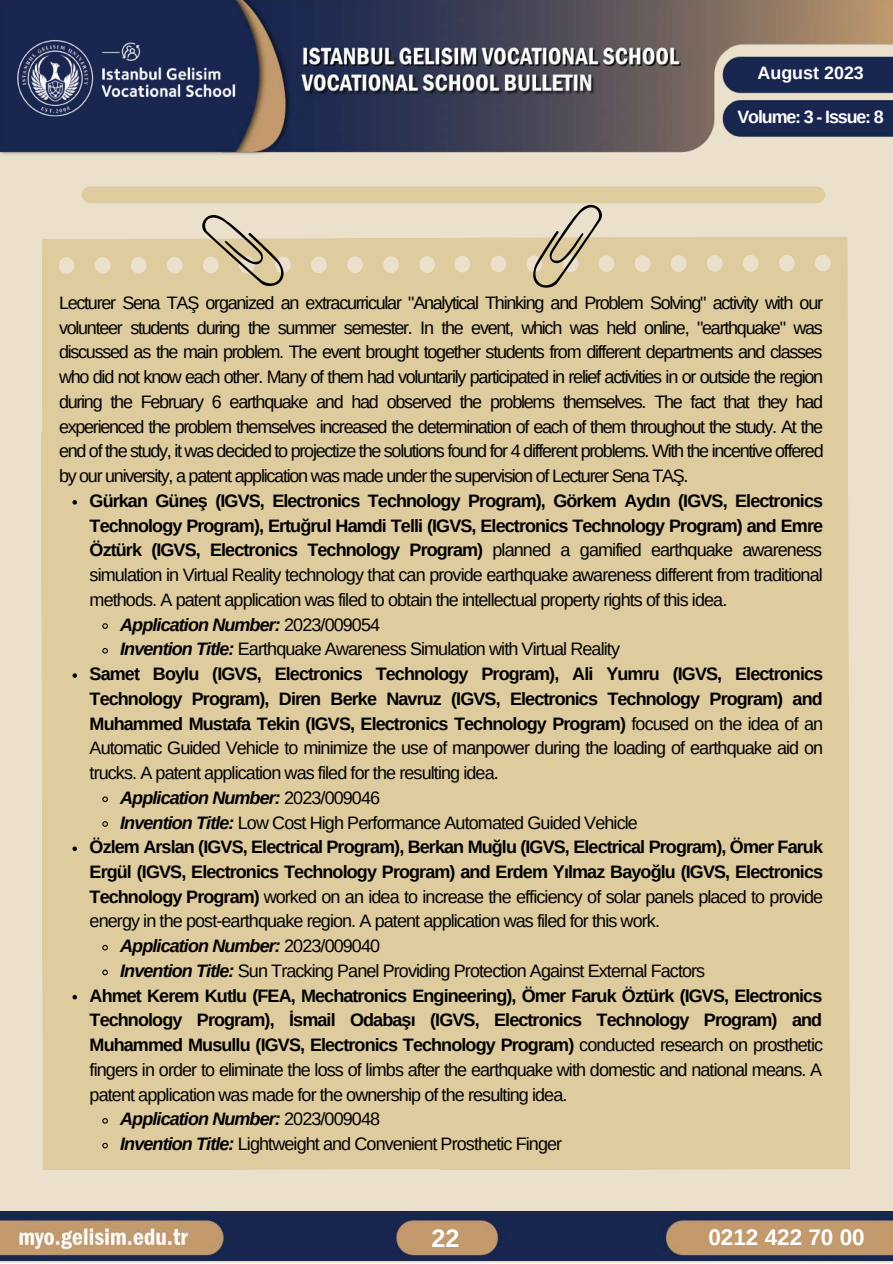
<style>
.page{position:relative;width:893px;height:1264px;background:#fff}
.page>*{position:absolute;margin:0;border:0;box-sizing:border-box;transform-origin:0 0}
.t1{font:700 25.2px "Arimo";color:#fff}
.t2{font:700 22.5px "Arimo";color:#fff}
.t3{font:18px/24.8px "Arimo";letter-spacing:-.05em;color:#000;text-align:justify}
.t4{font:700 18px "Arimo";letter-spacing:-.05em;color:#000}
.t5{font:italic 700 18px "Arimo";letter-spacing:-.05em;color:#000}
.t6{font:700 17.85px "Arimo";letter-spacing:-.065em;color:#fff}
.t7{font:700 17.85px "Arimo";color:#fff}
.s1{font-weight:400}
.s2{font-weight:400;font-style:normal}
.s3{font-weight:700;font-style:italic}
.s4{font-weight:700}
</style>
<div class="page">
<div style="left:0;top:0;width:892px;height:1262px;background:#ebe0cc"></div>
<img style="left:0;top:1211px;width:892px;height:49px">
<div style="left:702px;top:1223px;width:184px;height:29px;background:#c29a6d"></div>
<img style="left:0;top:0;width:892px;height:155px">
<img style="left:1px;top:15px;width:248px;height:130px">
<div style="left:90px;top:186px;width:726px;height:17px;background:#decb9e"></div>
<div style="left:41px;top:432px;width:396px;height:738px;background:#decb9e"></div>
<div style="left:42px;top:238px;width:395px;height:231px;background:#decb9e"></div>
<svg style="left:193px;top:203px;width:102px;height:105px"></svg>
<div style="left:437px;top:468px;width:413px;height:702px;background:#decb9e"></div>
<div style="left:437px;top:237px;width:411px;height:231px;background:#decb9e"></div>
<svg style="left:72px;top:500px;width:5px;height:4px"></svg>
<svg style="left:101px;top:622px;width:8px;height:7px"></svg>
<svg style="left:101px;top:647px;width:8px;height:7px"></svg>
<svg style="left:72px;top:673px;width:5px;height:4px"></svg>
<svg style="left:101px;top:795px;width:8px;height:8px"></svg>
<svg style="left:101px;top:820px;width:8px;height:7px"></svg>
<svg style="left:72px;top:846px;width:5px;height:5px"></svg>
<svg style="left:101px;top:944px;width:8px;height:7px"></svg>
<svg style="left:101px;top:968px;width:8px;height:8px"></svg>
<svg style="left:72px;top:994px;width:5px;height:5px"></svg>
<svg style="left:101px;top:1117px;width:8px;height:7px"></svg>
<svg style="left:101px;top:1141px;width:8px;height:8px"></svg>
<svg style="left:525px;top:203px;width:82px;height:95px"></svg>
<p class="t7" style="left:757px;top:63px;width:108px">August 2023</p>
<p class="t6" style="left:737px;top:106px;width:148px">Volume: 3 - Issue: 8</p>
<p class="t3" style="left:59px;top:290px;width:766px">Lecturer Sena TAŞ organized an extracurricular "Analytical Thinking and Problem Solving" activity with our volunteer students during the summer semester. In the event, which was held online, "earthquake" was discussed as the main problem. The event brought together students from different departments and classes who did not know each other. Many of them had voluntarily participated in relief activities in or outside the region during the February 6 earthquake and had observed the problems themselves. The fact that they had experienced the problem themselves increased the determination of each of them throughout the study. At the end of the study, it was decided to projectize the solutions found for 4 different problems. With the incentive offered by our university, a patent application was made under the supervision of Lecturer Sena TAŞ.</p>
<p class="t4" style="left:90px;top:490px;width:735px">Gürkan Güneş (IGVS, Electronics Technology Program), Görkem Aydın (IGVS, Electronics</p>
<p class="t4" style="left:90px;top:515px;width:735px">Technology Program), Ertuğrul Hamdi Telli (IGVS, Electronics Technology Program) and Emre</p>
<p class="t4" style="left:90px;top:540px;width:734px">Öztürk (IGVS, Electronics Technology Program) <span class="s1">planned a gamified earthquake awareness</span></p>
<p class="t3" style="left:90px;top:562px;width:734px">simulation in Virtual Reality technology that can provide earthquake awareness different from traditional</p>
<p class="t3" style="left:90px;top:587px;width:639px">methods. A patent application was filed to obtain the intellectual property rights of this idea.</p>
<p class="t5" style="left:120px;top:614px;width:261px">Application Number: <span class="s2">2023/009054</span></p>
<p class="t3" style="left:120px;top:636px;width:501px"><span class="s3">Invention Title:</span> Earthquake Awareness Simulation with Virtual Reality</p>
<p class="t4" style="left:90px;top:663px;width:735px">Samet Boylu (IGVS, Electronics Technology Program), Ali Yumru (IGVS, Electronics</p>
<p class="t4" style="left:90px;top:688px;width:734px">Technology Program), Diren Berke Navruz (IGVS, Electronics Technology Program) and</p>
<p class="t4" style="left:90px;top:713px;width:735px">Muhammed Mustafa Tekin (IGVS, Electronics Technology Program) <span class="s1">focused on the idea of an</span></p>
<p class="t3" style="left:90px;top:735px;width:735px">Automatic Guided Vehicle to minimize the use of manpower during the loading of earthquake aid on</p>
<p class="t3" style="left:90px;top:760px;width:410px">trucks. A patent application was filed for the resulting idea.</p>
<p class="t5" style="left:120px;top:787px;width:261px">Application Number: <span class="s2">2023/009046</span></p>
<p class="t3" style="left:120px;top:809px;width:519px"><span class="s3">Invention Title:</span> Low Cost High Performance Automated Guided Vehicle</p>
<p class="t4" style="left:90px;top:837px;width:734px">Özlem Arslan (IGVS, Electrical Program), Berkan Muğlu (IGVS, Electrical Program), Ömer Faruk</p>
<p class="t4" style="left:90px;top:861px;width:735px">Ergül (IGVS, Electronics Technology Program) and Erdem Yılmaz Bayoğlu (IGVS, Electronics</p>
<p class="t3" style="left:90px;top:884px;width:735px"><span class="s4">Technology Program)</span> worked on an idea to increase the efficiency of solar panels placed to provide</p>
<p class="t3" style="left:90px;top:908px;width:572px">energy in the post-earthquake region. A patent application was filed for this work.</p>
<p class="t5" style="left:120px;top:935px;width:261px">Application Number: <span class="s2">2023/009040</span></p>
<p class="t3" style="left:120px;top:958px;width:586px"><span class="s3">Invention Title:</span> Sun Tracking Panel Providing Protection Against External Factors</p>
<p class="t4" style="left:90px;top:985px;width:734px">Ahmet Kerem Kutlu (FEA, Mechatronics Engineering), Ömer Faruk Öztürk (IGVS, Electronics</p>
<p class="t4" style="left:90px;top:1010px;width:734px">Technology Program), İsmail Odabaşı (IGVS, Electronics Technology Program) and</p>
<p class="t4" style="left:90px;top:1034px;width:735px">Muhammed Musullu (IGVS, Electronics Technology Program) <span class="s1">conducted research on prosthetic</span></p>
<p class="t3" style="left:90px;top:1057px;width:734px">fingers in order to eliminate the loss of limbs after the earthquake with domestic and national means. A</p>
<p class="t3" style="left:90px;top:1081px;width:479px">patent application was made for the ownership of the resulting idea.</p>
<p class="t5" style="left:120px;top:1109px;width:261px">Application Number: <span class="s2">2023/009048</span></p>
<p class="t3" style="left:120px;top:1131px;width:443px"><span class="s3">Invention Title:</span> Lightweight and Convenient Prosthetic Finger</p>
<h1 class="t1" style="left:431px;top:1224px;width:29px">22</h1>
<p class="t2" style="left:708px;top:1224px;width:158px">0212 422 70 00</p>
</div>
